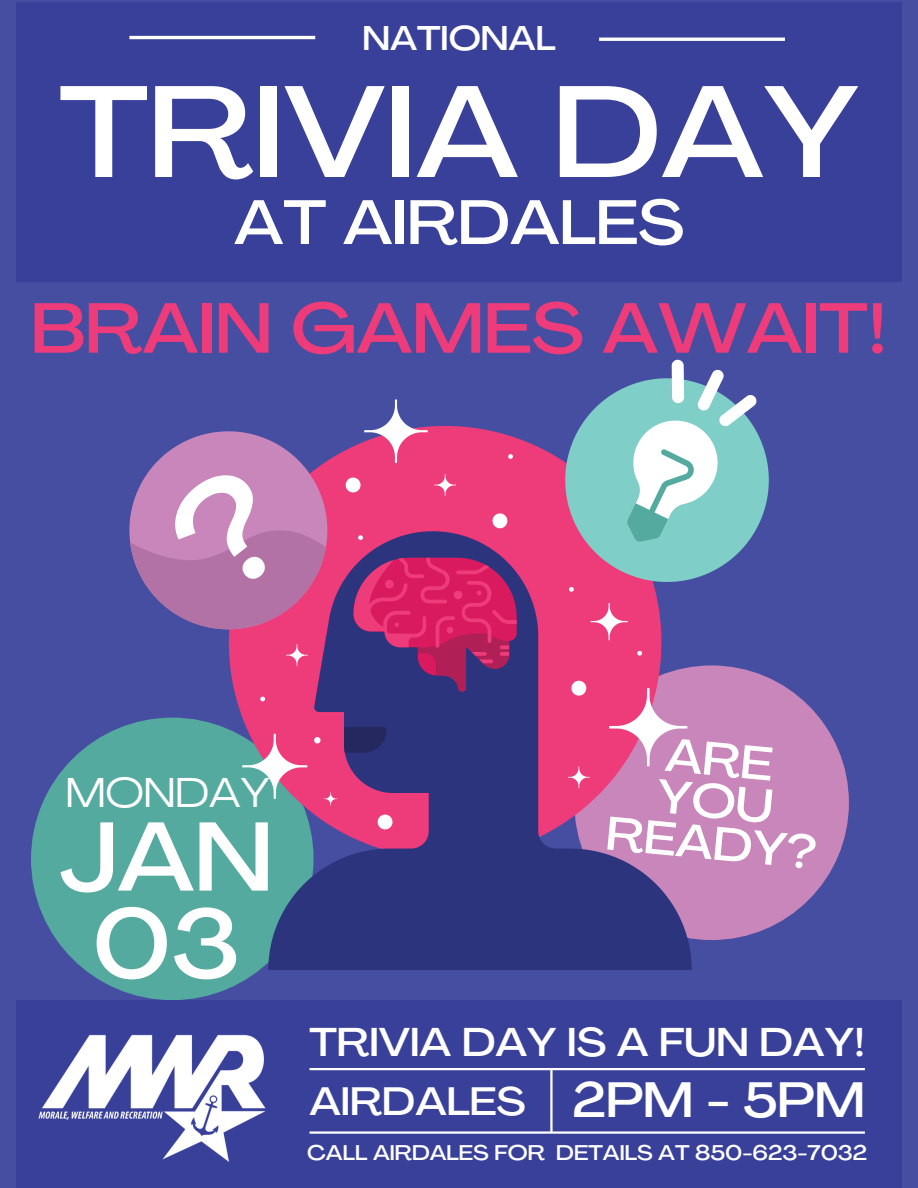
<style>
.page{position:relative;width:918px;height:1188px;background:#464ea1}
.page>*{position:absolute;margin:0;border:0;box-sizing:border-box;transform-origin:0 0}
.t1{font:500 expanded 128.25px "Agrandir";color:#fff}
.t2{font:500 expanded 96.15px/86.6px "Agrandir";color:#fff;text-align:center}
.t3{font:500 expanded 69.9px "Agrandir";color:#ee3b79}
.t4{font:500 expanded 61.8px "Agrandir";color:#fff}
.t5{font:500 expanded 48.9px "Agrandir";color:#fff}
.t6{font:500 expanded 46.65px/41.8px "Agrandir";color:#fff;text-align:center}
.t7{font:expanded 41.25px "Agrandir";color:#fff}
.t8{font:500 expanded 39.6px "Agrandir";color:#fff}
.t9{font:500 expanded 39.15px "Agrandir";color:#fff}
.t10{font:500 expanded 33.9px "Agrandir";color:#fff}
.t11{font:500 expanded 21px "Agrandir";color:#fff}
</style>
<div class="page">
<div style="left:16px;top:2px;width:886px;height:280px;background:#39409a"></div>
<div style="left:16px;top:1000px;width:886px;height:188px;background:#39409a"></div>
<hr style="left:310px;top:1068px;width:555px;height:2px;background:#fff">
<hr style="left:310px;top:1131px;width:555px;height:3px;background:#fff">
<hr style="left:550px;top:1069px;width:3px;height:64px;background:#fff">
<hr style="left:599px;top:38px;width:186px;height:3px;background:#fff">
<hr style="left:129px;top:36px;width:186px;height:3px;background:#fff">
<img style="left:38px;top:1034px;width:228px;height:128px">
<div style="left:31px;top:718px;width:283px;height:282px;background:#54aa9e;border-radius:50%"></div>
<div style="left:574px;top:665px;width:275px;height:275px;background:#c886ba;border-radius:50%"></div>
<svg style="left:229px;top:426px;width:336px;height:310px;background:#d83d7e"></svg>
<svg style="left:434px;top:474px;width:22px;height:22px"></svg>
<svg style="left:364px;top:400px;width:64px;height:63px"></svg>
<svg style="left:242px;top:734px;width:26px;height:43px"></svg>
<svg style="left:260px;top:697px;width:5px;height:4px"></svg>
<svg style="left:508px;top:454px;width:5px;height:5px"></svg>
<svg style="left:346px;top:478px;width:15px;height:14px"></svg>
<svg style="left:493px;top:513px;width:14px;height:15px"></svg>
<svg style="left:268px;top:531px;width:424px;height:439px;fill:#2c347d"></svg>
<svg style="left:344px;top:727px;width:42px;height:26px"></svg>
<svg style="left:354px;top:558px;width:163px;height:134px;background:#a0286c"></svg>
<svg style="left:565px;top:360px;width:204px;height:232px"></svg>
<svg style="left:129px;top:431px;width:198px;height:198px"></svg>
<p class="t10" style="left:362px;top:25px;width:195px">NATIONAL</p>
<h3 class="t1" style="left:59px;top:81px;width:801px">TRIVIA DAY</h3>
<p class="t4" style="left:234px;top:198px;width:452px">AT AIRDALES</p>
<p class="t3" style="left:31px;top:300px;width:858px">BRAIN GAMES AWAIT!</p>
<p class="t7" style="left:66px;top:776px;width:205px">MONDAY</p>
<p class="t2" style="left:59px;top:823px;width:215px">JAN<br>03</p>
<p class="t6" style="left:615px;top:734px;width:212px;rotate:5deg">ARE<br>YOU<br>READY?</p>
<h1 class="t8" style="left:309px;top:1026px;width:557px">TRIVIA DAY IS A FUN DAY!</h1>
<p class="t9" style="left:310px;top:1086px;width:217px">AIRDALES</p>
<h4 class="t5" style="left:572px;top:1080px;width:294px">2PM - 5PM</h4>
<p class="t11" style="left:307px;top:1144px;width:562px">CALL AIRDALES FOR DETAILS AT 850-623-7032</p>
</div>
